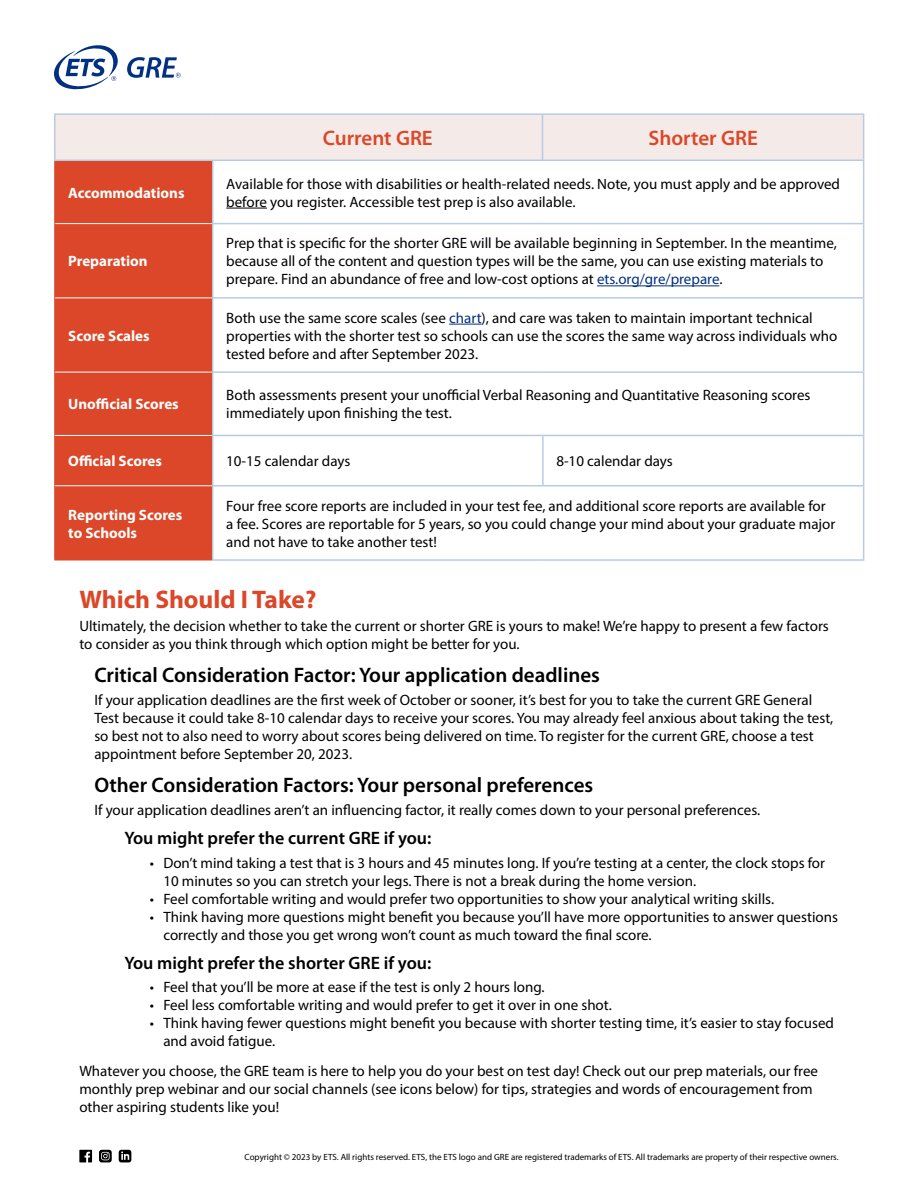
<style>
.page{position:relative;width:918px;height:1188px;background:#fff}
.page>*{position:absolute;margin:0;border:0;box-sizing:border-box;transform-origin:0 0}
.t1{font:700 25.5px "Myriad Pro";color:#db4728}
.t2{font:600 21px "Myriad Pro";color:#000}
.t3{font:600 21px "Myriad Pro";color:#db4728}
.t4{font:600 18px "Myriad Pro";color:#000}
.t5{font:15px/18px "Myriad Pro";color:#000}
.t6{font:700 15px/18px "Myriad Pro";color:#fff}
.t7{font:9px "Myriad Pro";color:#000}
.s1{color:#003082}
</style>
<div class="page">
<div style="left:56px;top:115px;width:807px;height:45px;background:#f4eae7"></div>
<div style="left:55px;top:161px;width:157px;height:399px;background:#db4728"></div>
<hr style="left:54px;top:298px;width:1px;height:74px;background:#db4728">
<hr style="left:54px;top:372px;width:1px;height:63px;background:#db4728">
<hr style="left:54px;top:435px;width:1px;height:51px;background:#db4728">
<hr style="left:54px;top:486px;width:1px;height:74px;background:#db4728">
<hr style="left:54px;top:560px;width:158px;height:1px;background:#db4728">
<hr style="left:55px;top:372px;width:157px;height:1px;background:#fff">
<hr style="left:55px;top:435px;width:157px;height:1px;background:#fff">
<hr style="left:55px;top:485px;width:157px;height:1px;background:#fff">
<hr style="left:55px;top:223px;width:157px;height:1px;background:#fff">
<hr style="left:55px;top:297px;width:157px;height:1px;background:#fff">
<hr style="left:54px;top:161px;width:1px;height:63px;background:#db4728">
<hr style="left:54px;top:224px;width:1px;height:74px;background:#db4728">
<hr style="left:212px;top:224px;width:2px;height:73px;background:#b9cbe4">
<hr style="left:863px;top:224px;width:1px;height:73px;background:#b9cbe4">
<hr style="left:212px;top:297px;width:331px;height:2px;background:#b9cbe4">
<hr style="left:212px;top:299px;width:2px;height:72px;background:#b9cbe4">
<hr style="left:543px;top:297px;width:321px;height:2px;background:#b9cbe4">
<hr style="left:863px;top:299px;width:1px;height:72px;background:#b9cbe4">
<hr style="left:212px;top:371px;width:331px;height:2px;background:#b9cbe4">
<hr style="left:212px;top:373px;width:2px;height:62px;background:#b9cbe4">
<hr style="left:543px;top:371px;width:321px;height:2px;background:#b9cbe4">
<hr style="left:863px;top:373px;width:1px;height:62px;background:#b9cbe4">
<hr style="left:212px;top:435px;width:331px;height:1px;background:#b9cbe4">
<hr style="left:212px;top:436px;width:2px;height:49px;background:#b9cbe4">
<hr style="left:543px;top:435px;width:321px;height:1px;background:#b9cbe4">
<hr style="left:863px;top:436px;width:1px;height:49px;background:#b9cbe4">
<hr style="left:212px;top:485px;width:331px;height:2px;background:#b9cbe4">
<hr style="left:212px;top:487px;width:2px;height:72px;background:#b9cbe4">
<hr style="left:543px;top:485px;width:321px;height:2px;background:#b9cbe4">
<hr style="left:863px;top:487px;width:1px;height:72px;background:#b9cbe4">
<hr style="left:212px;top:559px;width:331px;height:2px;background:#b9cbe4">
<hr style="left:543px;top:559px;width:321px;height:2px;background:#b9cbe4">
<hr style="left:542px;top:436px;width:2px;height:49px;background:#b9cbe4">
<hr style="left:212px;top:161px;width:2px;height:62px;background:#b9cbe4">
<hr style="left:863px;top:161px;width:1px;height:62px;background:#b9cbe4">
<hr style="left:212px;top:223px;width:331px;height:1px;background:#b9cbe4">
<hr style="left:543px;top:223px;width:321px;height:1px;background:#b9cbe4">
<hr style="left:54px;top:113px;width:159px;height:2px;background:#b9cbe4">
<hr style="left:54px;top:115px;width:2px;height:45px;background:#b9cbe4">
<hr style="left:213px;top:113px;width:330px;height:2px;background:#b9cbe4">
<hr style="left:543px;top:113px;width:321px;height:2px;background:#b9cbe4">
<hr style="left:863px;top:115px;width:1px;height:45px;background:#b9cbe4">
<hr style="left:54px;top:160px;width:159px;height:1px;background:#b9cbe4">
<hr style="left:213px;top:160px;width:330px;height:1px;background:#b9cbe4">
<hr style="left:543px;top:160px;width:321px;height:1px;background:#b9cbe4">
<hr style="left:226px;top:208px;width:41px;height:1px;background:#000">
<hr style="left:597px;top:285px;width:122px;height:1px;background:#003082">
<hr style="left:449px;top:324px;width:33px;height:1px;background:#003082">
<svg style="left:54px;top:45px;width:64px;height:45px"></svg>
<svg style="left:127px;top:57px;width:54px;height:21px"></svg>
<svg style="left:79px;top:1150px;width:13px;height:12px"></svg>
<svg style="left:99px;top:1150px;width:13px;height:12px"></svg>
<svg style="left:119px;top:1150px;width:12px;height:12px"></svg>
<hr style="left:542px;top:114px;width:1px;height:47px;background:#b9cbe4">
<h2 class="t3" style="left:323px;top:125px;width:111px">Current GRE</h2>
<h2 class="t3" style="left:649px;top:125px;width:111px">Shorter GRE</h2>
<p class="t6" style="left:68px;top:183px;width:118px">Accommodations</p>
<p class="t5" style="left:226px;top:174px;width:615px">Available for those with disabilities or health-related needs. Note, you must apply and be approved before you register. Accessible test prep is also available.</p>
<p class="t6" style="left:68px;top:252px;width:81px">Preparation</p>
<p class="t6" style="left:68px;top:326px;width:83px">Score Scales</p>
<p class="t5" style="left:226px;top:234px;width:612px">Prep that is specific for the shorter GRE will be available beginning in September. In the meantime, because all of the content and question types will be the same, you can use existing materials to prepare. Find an abundance of free and low-cost options at <span class="s1">ets.org/gre/prepare</span>.</p>
<p class="t5" style="left:226px;top:308px;width:613px">Both use the same score scales (see <span class="s1">chart</span>), and care was taken to maintain important technical properties with the shorter test so schools can use the scores the same way across individuals who tested before and after September 2023.</p>
<p class="t6" style="left:68px;top:395px;width:112px">Unofficial Scores</p>
<p class="t5" style="left:226px;top:386px;width:586px">Both assessments present your unofficial Verbal Reasoning and Quantitative Reasoning scores immediately upon finishing the test.</p>
<p class="t6" style="left:68px;top:452px;width:95px">Official Scores</p>
<p class="t5" style="left:226px;top:452px;width:126px">10-15 calendar days</p>
<p class="t5" style="left:556px;top:452px;width:118px">8-10 calendar days</p>
<p class="t6" style="left:68px;top:505px;width:116px">Reporting Scores to Schools</p>
<p class="t5" style="left:226px;top:496px;width:611px">Four free score reports are included in your test fee, and additional score reports are available for a fee. Scores are reportable for 5 years, so you could change your mind about your graduate major and not have to take another test!</p>
<h1 class="t1" style="left:79px;top:582px;width:238px">Which Should I Take?</h1>
<p class="t5" style="left:79px;top:617px;width:751px">Ultimately, the decision whether to take the current or shorter GRE is yours to make! We’re happy to present a few factors to consider as you think through which option might be better for you.</p>
<h2 class="t2" style="left:94px;top:661px;width:507px">Critical Consideration Factor: Your application deadlines</h2>
<p class="t5" style="left:94px;top:691px;width:741px">If your application deadlines are the first week of October or sooner, it’s best for you to take the current GRE General Test because it could take 8-10 calendar days to receive your scores. You may already feel anxious about taking the test, so best not to also need to worry about scores being delivered on time. To register for the current GRE, choose a test appointment before September 20, 2023.</p>
<h2 class="t2" style="left:94px;top:772px;width:500px">Other Consideration Factors: Your personal preferences</h2>
<p class="t5" style="left:94px;top:801px;width:667px">If your application deadlines aren’t an influencing factor, it really comes down to your personal preferences.</p>
<p class="t4" style="left:124px;top:827px;width:309px">You might prefer the current GRE if you:</p>
<p class="t5" style="left:163px;top:854px;width:663px;text-indent:-14px">• Don’t mind taking a test that is 3 hours and 45 minutes long. If you’re testing at a center, the clock stops for<br>10 minutes so you can stretch your legs. There is not a break during the home version.</p>
<p class="t5" style="left:150px;top:890px;width:626px">• Feel comfortable writing and would prefer two opportunities to show your analytical writing skills.</p>
<p class="t5" style="left:163px;top:908px;width:676px;text-indent:-14px">• Think having more questions might benefit you because you’ll have more opportunities to answer questions correctly and those you get wrong won’t count as much toward the final score.</p>
<p class="t4" style="left:124px;top:952px;width:308px">You might prefer the shorter GRE if you:</p>
<p class="t5" style="left:150px;top:978px;width:396px">• Feel that you’ll be more at ease if the test is only 2 hours long.</p>
<p class="t5" style="left:150px;top:996px;width:464px">• Feel less comfortable writing and would prefer to get it over in one shot.</p>
<p class="t5" style="left:163px;top:1014px;width:672px;text-indent:-13px">• Think having fewer questions might benefit you because with shorter testing time, it’s easier to stay focused and avoid fatigue.</p>
<p class="t5" style="left:79px;top:1062px;width:740px">Whatever you choose, the GRE team is here to help you do your best on test day! Check out our prep materials, our free monthly prep webinar and our social channels (see icons below) for tips, strategies and words of encouragement from other aspiring students like you!</p>
<p class="t7" style="left:245px;top:1151px;width:596px">Copyright © 2023 by ETS. All rights reserved. ETS, the ETS logo and GRE are registered trademarks of ETS. All trademarks are property of their respective owners.</p>
</div>
